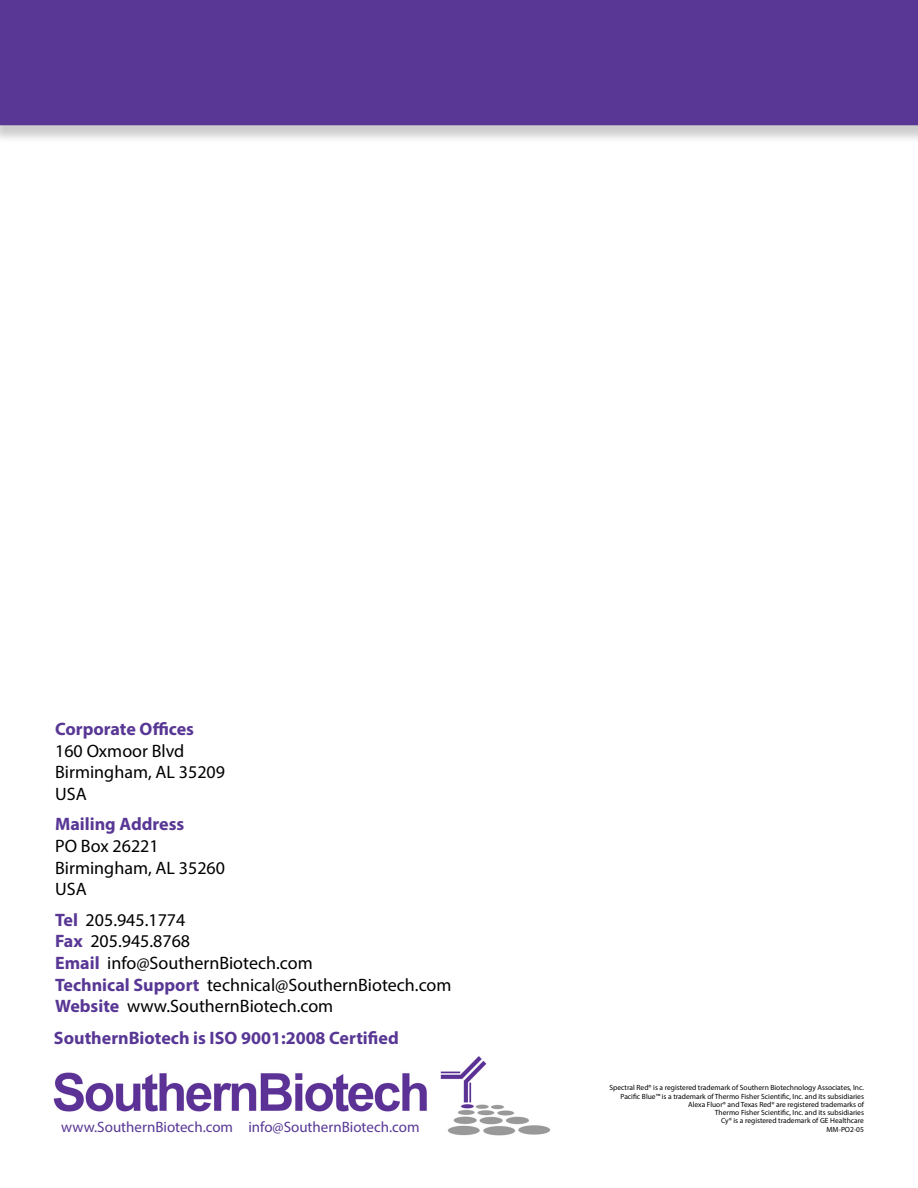
<style>
.page{position:relative;width:918px;height:1188px;background:#fff}
.page>*{position:absolute;margin:0;border:0;box-sizing:border-box;transform-origin:0 0}
.t1{font:18px/21.6px "Myriad Pro";color:#000}
.t2{font:700 18px "Myriad Pro";color:#583795}
.t3{font:15px "Myriad Pro";color:#583795}
.t4{font:7.5px/7.5px "Myriad Pro";color:#000;text-align:right}
.s1{font-weight:700;color:#583795}
</style>
<div class="page">
<div style="left:0;top:0;width:918px;height:144px;background:#000;opacity:.2"></div>
<div style="left:0;top:0;width:918px;height:125px;background:#583795"></div>
<img style="left:53px;top:1056px;width:498px;height:80px">
<h1 class="t2" style="left:55px;top:717px;width:140px">Corporate Offices</h1>
<h1 class="t1" style="left:55px;top:739px;width:171px">160 Oxmoor Blvd<br>Birmingham, AL 35209<br>USA</h1>
<h1 class="t2" style="left:55px;top:813px;width:131px">Mailing Address</h1>
<h1 class="t1" style="left:55px;top:835px;width:171px">PO Box 26221<br>Birmingham, AL 35260<br>USA</h1>
<h1 class="t1" style="left:55px;top:909px;width:398px"><span class="s1">Tel</span> 205.945.1774<br><span class="s1">Fax</span> 205.945.8768<br><span class="s1">Email</span> info@SouthernBiotech.com<br><span class="s1">Technical Support</span> technical@SouthernBiotech.com<br><span class="s1">Website</span> www.SouthernBiotech.com</h1>
<h1 class="t2" style="left:54px;top:1026px;width:346px">SouthernBiotech is ISO 9001:2008 Certified</h1>
<p class="t4" style="left:609px;top:1084px;width:256px">Spectral Red® is a registered trademark of Southern Biotechnology Associates, Inc.</p>
<p class="t4" style="left:688px;top:1101px;width:177px">Alexa Fluor® and Texas Red® are registered trademarks of<br>Thermo Fisher Scientific, Inc. and its subsidiaries</p>
<p class="t4" style="left:621px;top:1092px;width:245px">Pacific Blue™ is a trademark of Thermo Fisher Scientific, Inc. and its subsidiaries</p>
<p class="t4" style="left:721px;top:1117px;width:144px">Cy® is a registered trademark of GE Healthcare</p>
<h2 class="t3" style="left:61px;top:1118px;width:360px">www.SouthernBiotech.com info@SouthernBiotech.com</h2>
<p class="t4" style="left:827px;top:1126px;width:39px">MM-PO2-05</p>
</div>
